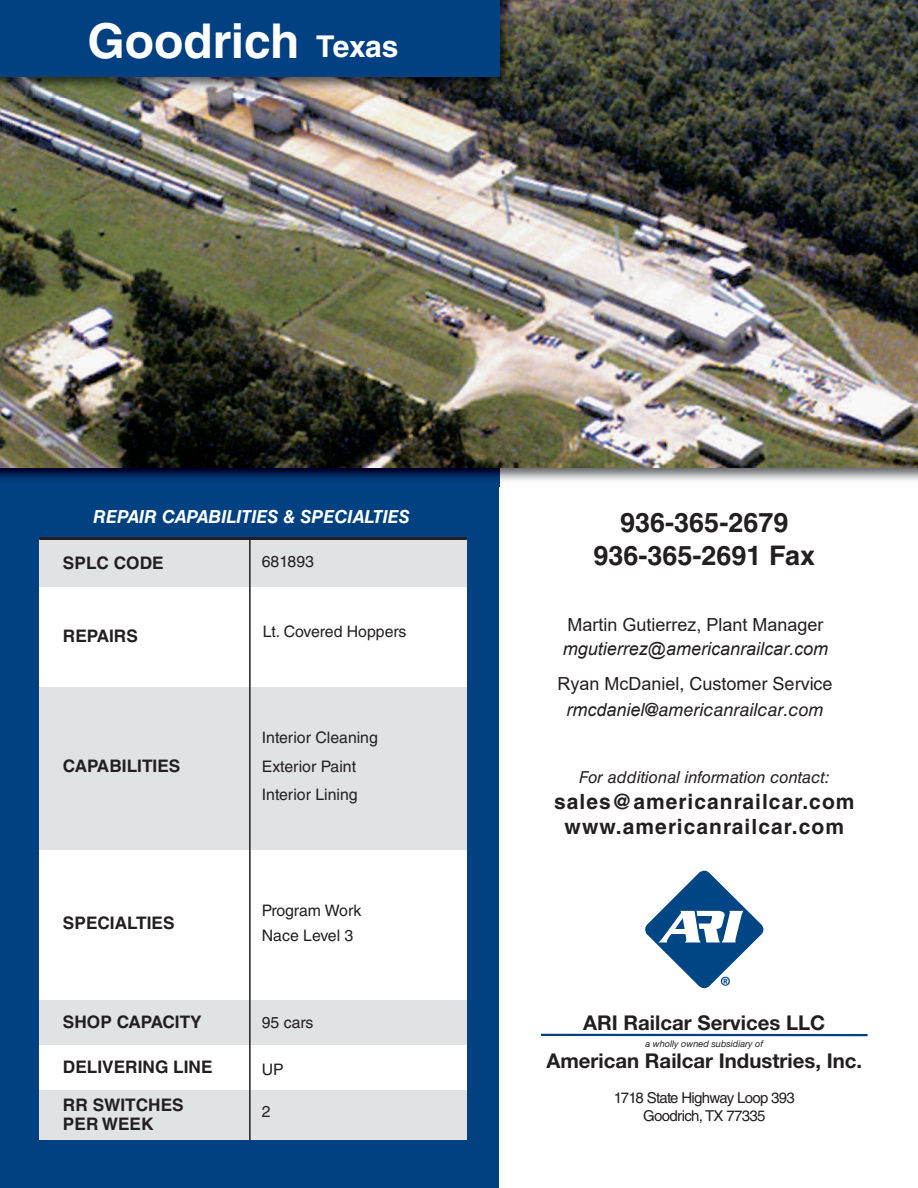
<style>
.page{position:relative;width:918px;height:1188px;background:#fff}
.page>*{position:absolute;margin:0;border:0;box-sizing:border-box;transform-origin:0 0}
.t1{font:700 48px "Helvetica LT Std";color:#fff}
.t2{font:700 27px/33px "Helvetica LT Std";color:#231f20;text-align:center}
.t3{font:700 21px/25.5px "Helvetica LT Std";letter-spacing:.05em;color:#231f20;text-align:center}
.t4{font:700 20.4px "Helvetica Neue LT Std";color:#231f20}
.t5{font:italic 18px/25.5px "Helvetica LT Std";color:#231f20;text-align:center}
.t6{font:italic 700 18px "Helvetica LT Std";color:#fff}
.t7{font:italic 18px "Arial";color:#231f20}
.t8{font:18px "Arial";color:#231f20}
.t9{font:700 17.25px/37.5px "Helvetica LT Std";color:#231f20}
.t10{font:italic 16.5px "Helvetica LT Std";color:#231f20}
.t11{font:15.9px/28.5px "Helvetica LT Std";color:#231f20}
.t12{font:15px/18px "Helvetica LT Std";letter-spacing:-.045em;color:#231f20;text-align:center}
.t13{font:italic 9.15px "Helvetica Neue";color:#231f20}
.s1{font-size:30px}
.s2{font-family:"Arial";font-style:normal}
.s3{font-style:normal}
.s4{font-family:"Arial"}
</style>
<div class="page">
<div style="left:0;top:453px;width:499px;height:735px;background:#014181"></div>
<div style="left:40px;top:539px;width:427px;height:584px;background:#fff"></div>
<div style="left:39px;top:537px;width:428px;height:5px;background:#231f20"></div>
<div style="left:40px;top:540px;width:427px;height:47px;background:#e1e2e4"></div>
<div style="left:40px;top:1000px;width:427px;height:45px;background:#e1e2e4"></div>
<div style="left:40px;top:1090px;width:427px;height:50px;background:#e1e2e4"></div>
<div style="left:40px;top:688px;width:427px;height:162px;background:#e1e2e4"></div>
<hr style="left:249px;top:539px;width:2px;height:601px;background:#231f20">
<img style="left:0;top:467px;width:499px;height:12px">
<img style="left:0;top:0;width:918px;height:467px">
<img style="left:0;top:0;width:519px;height:97px">
<div style="left:0;top:0;width:500px;height:77px;background:#014181"></div>
<svg style="left:645px;top:871px;width:118px;height:117px"></svg>
<hr style="left:541px;top:1034px;width:327px;height:2px;background:#014181">
<h1 class="t1" style="left:87px;top:24px;width:313px">Goodrich <span class="s1">Texas</span></h1>
<p class="t6" style="left:93px;top:510px;width:318px">REPAIR CAPABILITIES &amp; SPECIALTIES</p>
<p class="t9" style="left:63px;top:546px;width:102px">SPLC CODE</p>
<p class="t11" style="left:262px;top:549px;width:54px">681893</p>
<p class="t9" style="left:63px;top:619px;width:76px">REPAIRS</p>
<p class="t9" style="left:63px;top:749px;width:119px">CAPABILITIES</p>
<p class="t9" style="left:63px;top:906px;width:113px">SPECIALTIES</p>
<p class="t9" style="left:63px;top:1005px;width:140px">SHOP CAPACITY</p>
<p class="t9" style="left:63px;top:1050px;width:151px">DELIVERING LINE<br>RR SWITCHES</p>
<p class="t9" style="left:63px;top:1107px;width:92px">PER WEEK</p>
<p class="t11" style="left:263px;top:619px;width:145px">Lt. Covered Hoppers</p>
<p class="t11" style="left:262px;top:725px;width:118px">Interior Cleaning<br>Exterior Paint<br>Interior Lining</p>
<p class="t11" style="left:262px;top:899px;width:101px;line-height:25.5px">Program Work<br>Nace Level 3</p>
<p class="t11" style="left:262px;top:1010px;width:53px">95 cars</p>
<p class="t11" style="left:262px;top:1057px;width:23px">UP</p>
<p class="t11" style="left:262px;top:1099px;width:10px">2</p>
<h2 class="t2" style="left:594px;top:509px;width:223px">936-365-2679<br>936-365-2691 Fax</h2>
<p class="t8" style="left:568px;top:612px;width:258px">Martin Gutierrez, Plant Manager</p>
<p class="t7" style="left:563px;top:637px;width:267px">mgutierrez@americanrailcar.com</p>
<p class="t5" style="left:558px;top:673px;width:277px"><span class="s2">Ryan McDaniel</span><span class="s3">, Customer Service </span><span class="s4">rmcdaniel</span>@americanrailcar.com</p>
<p class="t10" style="left:579px;top:772px;width:252px">For additional information contact:</p>
<h3 class="t3" style="left:554px;top:791px;width:302px">sales@americanrailcar.com www.americanrailcar.com</h3>
<p class="t4" style="left:583px;top:1015px;width:244px">ARI Railcar Services LLC</p>
<p class="t13" style="left:645px;top:1039px;width:119px">a wholly owned subsidiary of</p>
<p class="t4" style="left:547px;top:1053px;width:317px">American Railcar Industries, Inc.</p>
<p class="t12" style="left:614px;top:1090px;width:183px">1718 State Highway Loop 393<br>Goodrich, TX 77335</p>
</div>
